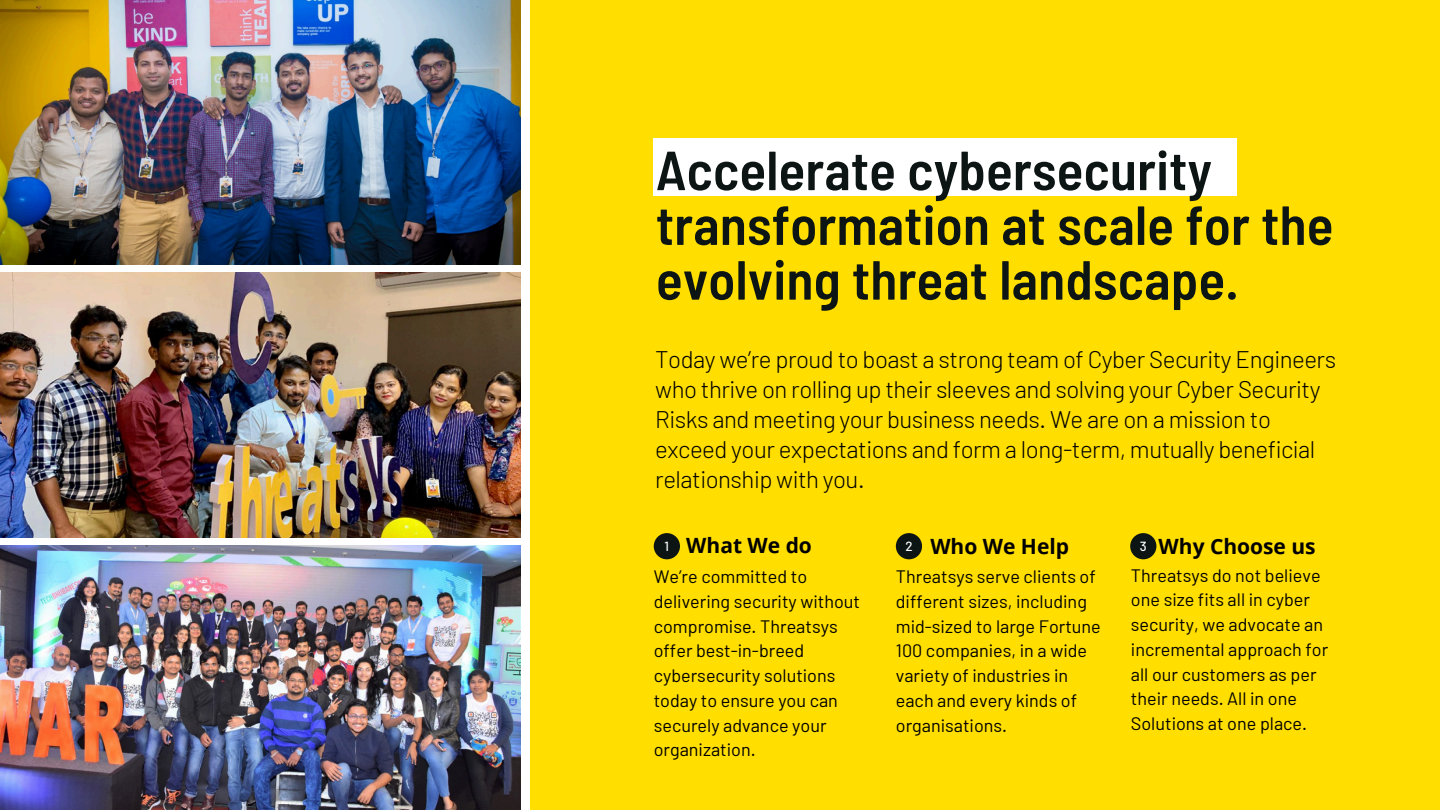
<style>
.page{position:relative;width:1440px;height:810px;background:#ffde00}
.page>*{position:absolute;margin:0;border:0;box-sizing:border-box;transform-origin:0 0}
.t1{font:600 semi-condensed 55px/54.8px "Barlow";letter-spacing:.005em;color:#0c1513}
.t2{font:300 24px/30px "Barlow";letter-spacing:-.02em;color:#000}
.t3{font:700 21px "Open Sans";color:#000}
.t4{font:18px/24.8px "Barlow";color:#000}
.t5{font:500 13.2px "Barlow";color:#fff}
</style>
<div class="page">
<div style="left:654px;top:533px;width:26px;height:26px;background:#0c1513;border-radius:50%"></div>
<div style="left:896px;top:533px;width:26px;height:26px;background:#0c1513;border-radius:50%"></div>
<div style="left:1130px;top:533px;width:26px;height:26px;background:#0c1513;border-radius:50%"></div>
<div style="left:0;top:0;width:530px;height:810px;background:#fff"></div>
<img style="left:0;top:0;width:520px;height:265px">
<img style="left:0;top:272px;width:520px;height:266px">
<img style="left:0;top:545px;width:520px;height:265px">
<div style="left:654px;top:138px;width:583px;height:58px;background:#fff"></div>
<p class="t1" style="left:656px;top:141px;width:679px">Accelerate cybersecurity transformation at scale for the evolving threat landscape.</p>
<h2 class="t2" style="left:655px;top:344px;width:683px">Today we’re proud to boast a strong team of Cyber Security Engineers who thrive on rolling up their sleeves and solving your Cyber Security Risks and meeting your business needs. We are on a mission to exceed your expectations and form a long-term, mutually beneficial relationship with you.</h2>
<p class="t3" style="left:686px;top:531px;width:127px">What We do</p>
<h3 class="t3" style="left:930px;top:532px;width:140px">Who We Help</h3>
<p class="t3" style="left:1159px;top:532px;width:159px">Why Choose us</p>
<p class="t5" style="left:665px;top:538px;width:6px">1</p>
<p class="t5" style="left:905px;top:538px;width:9px">2</p>
<h1 class="t5" style="left:1140px;top:538px;width:8px">3</h1>
<p class="t4" style="left:654px;top:563px;width:208px">We’re committed to delivering security without compromise. Threatsys offer best-in-breed cybersecurity solutions today to ensure you can securely advance your organization.</p>
<h3 class="t4" style="left:896px;top:563px;width:207px">Threatsys serve clients of different sizes, including mid-sized to large Fortune<br>100 companies, in a wide variety of industries in each and every kinds of organisations.</h3>
<p class="t4" style="left:1131px;top:562px;width:199px">Threatsys do not believe one size fits all in cyber security, we advocate an incremental approach for all our customers as per their needs. All in one<br>Solutions at one place.</p>
</div>
